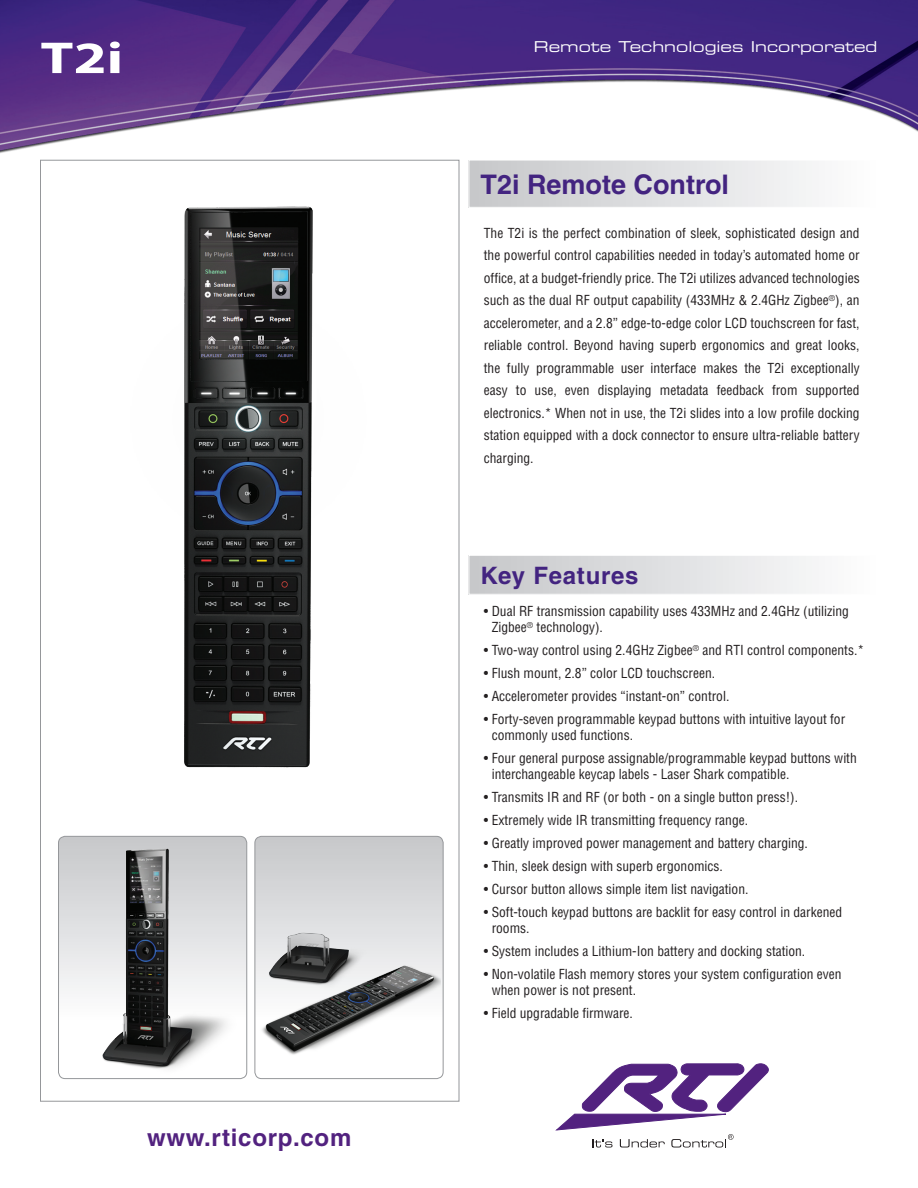
<style>
.page{position:relative;width:918px;height:1188px;background:#fff}
.page>*{position:absolute;margin:0;border:0;box-sizing:border-box;transform-origin:0 0}
.t1{font:700 45px "Myriad Pro";color:#fff;scale:1.33 1}
.t2{font:700 27px "Helvetica";color:#432480}
.t3{font:700 24px "Helvetica";letter-spacing:.03em;color:#52227f}
.t4{font:700 24px "Helvetica";letter-spacing:.03em;color:#432480}
.t5{font:15px "Eurostile Extended Two";color:#fff}
.t6{font:condensed 13.5px/22.5px "Helvetica";color:#231f20}
</style>
<div class="page">
<img style="left:0;top:0;width:918px;height:209px">
<svg style="left:469px;top:555px;width:343px;height:40px"></svg>
<div style="left:40px;top:160px;width:419px;height:941px;background:#fff"></div>
<img style="left:184px;top:206px;width:129px;height:562px">
<svg style="left:556px;top:1064px;width:213px;height:84px"></svg>
<svg style="left:255px;top:836px;width:188px;height:243px;background:#d9dadc"></svg>
<div style="left:255px;top:836px;width:189px;height:243px;border:1px solid #95979a;border-radius:7px"></div>
<img style="left:257px;top:949px;width:184px;height:115px">
<img style="left:256px;top:926px;width:130px;height:76px">
<svg style="left:59px;top:836px;width:188px;height:243px"></svg>
<div style="left:58px;top:836px;width:189px;height:243px;border:1px solid #95979a;border-radius:7px"></div>
<svg style="left:469px;top:160px;width:409px;height:48px"></svg>
<img style="left:63px;top:845px;width:177px;height:231px">
<h1 class="t1" style="left:40px;top:29px;width:64px">T2i</h1>
<h3 class="t3" style="left:147px;top:1123px;width:206px">www.rticorp.com</h3>
<p class="t5" style="left:534px;top:37px;width:345px">Remote Technologies Incorporated</p>
<h2 class="t2" style="left:481px;top:168px;width:250px">T2i Remote Control</h2>
<p class="t6" style="left:484px;top:221px;width:377px;text-align:justify">The T2i is the perfect combination of sleek, sophisticated design and the powerful control capabilities needed in today’s automated home or office, at a budget-friendly price. The T2i utilizes advanced technologies such as the dual RF output capability (433MHz &amp; 2.4GHz Zigbee<sup>®</sup>), an accelerometer, and a 2.8” edge-to-edge color LCD touchscreen for fast, reliable control. Beyond having superb ergonomics and great looks, the fully programmable user interface makes the T2i exceptionally easy to use, even displaying metadata feedback from supported electronics.* When not in use, the T2i slides into a low profile docking station equipped with a dock connector to ensure ultra-reliable battery charging.</p>
<h3 class="t4" style="left:481px;top:561px;width:159px">Key Features</h3>
<p class="t6" style="left:492px;top:603px;width:359px;line-height:16.2px;text-indent:-8px">• Dual RF transmission capability uses 433MHz and 2.4GHz (utilizing<br>Zigbee<sup>®</sup> technology).</p>
<p class="t6" style="left:484px;top:639px;width:382px">• Two-way control using 2.4GHz Zigbee<sup>®</sup> and RTI control components.*</p>
<p class="t6" style="left:484px;top:662px;width:233px">• Flush mount, 2.8” color LCD touchscreen.</p>
<p class="t6" style="left:484px;top:685px;width:247px">• Accelerometer provides “instant-on” control.</p>
<p class="t6" style="left:492px;top:711px;width:355px;line-height:16.2px;text-indent:-8px">• Forty-seven programmable keypad buttons with intuitive layout for commonly used functions.</p>
<p class="t6" style="left:492px;top:750px;width:367px;line-height:16.2px;text-indent:-8px">• Four general purpose assignable/programmable keypad buttons with interchangeable keycap labels - Laser Shark compatible.</p>
<p class="t6" style="left:484px;top:786px;width:316px">• Transmits IR and RF (or both - on a single button press!).</p>
<p class="t6" style="left:484px;top:809px;width:266px">• Extremely wide IR transmitting frequency range.</p>
<p class="t6" style="left:484px;top:832px;width:326px">• Greatly improved power management and battery charging.</p>
<p class="t6" style="left:484px;top:855px;width:241px">• Thin, sleek design with superb ergonomics.</p>
<p class="t6" style="left:484px;top:878px;width:266px">• Cursor button allows simple item list navigation.</p>
<p class="t6" style="left:492px;top:904px;width:352px;line-height:16.2px;text-indent:-8px">• Soft-touch keypad buttons are backlit for easy control in darkened rooms.</p>
<p class="t6" style="left:484px;top:940px;width:323px">• System includes a Lithium-Ion battery and docking station.</p>
<p class="t6" style="left:492px;top:966px;width:351px;line-height:16.2px;text-indent:-8px">• Non-volatile Flash memory stores your system configuration even when power is not present.</p>
<p class="t6" style="left:484px;top:1002px;width:151px">• Field upgradable firmware.</p>
</div>
